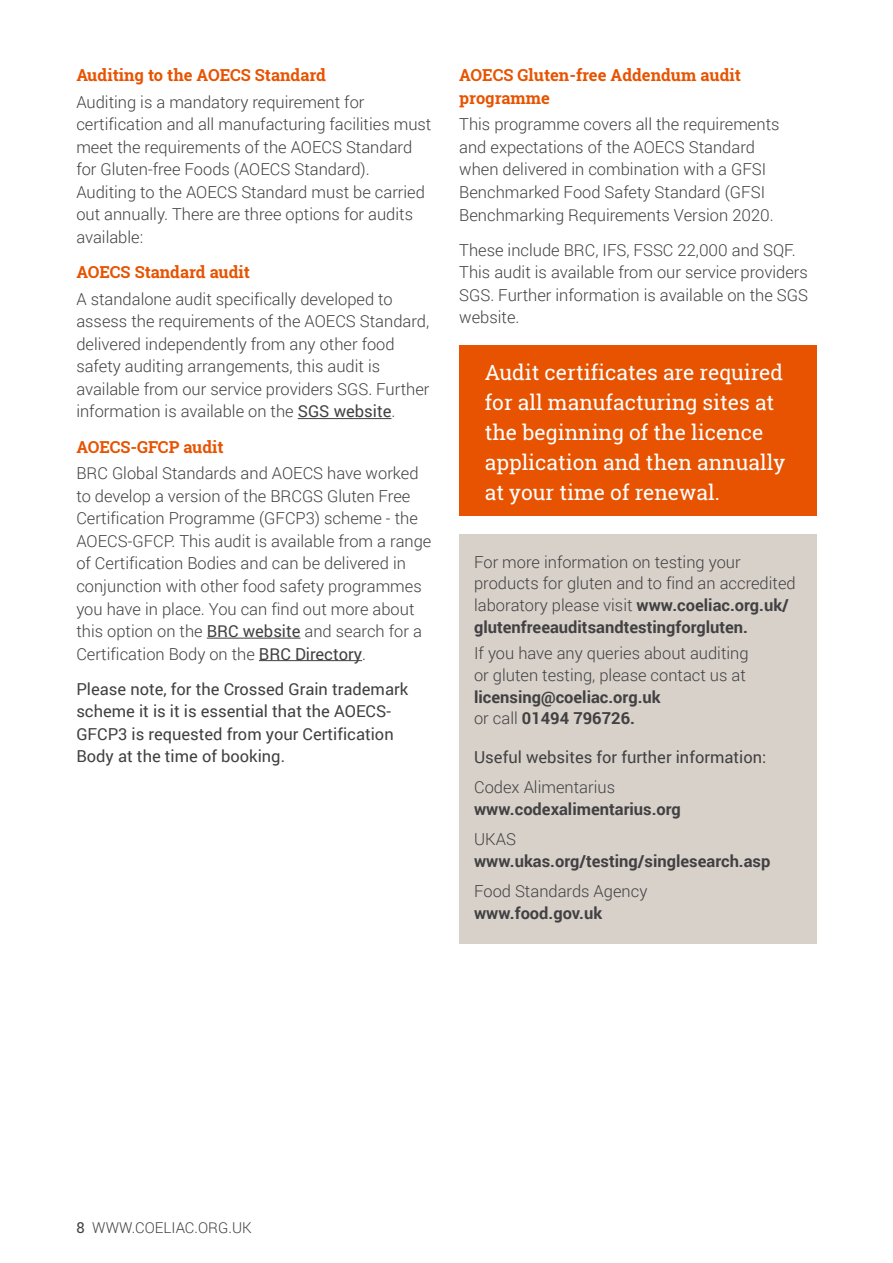
<style>
.page{position:relative;width:893px;height:1263px;background:#fff}
.page>*{position:absolute;margin:0;border:0;box-sizing:border-box;transform-origin:0 0}
.t1{font:21px/30px "Roboto Slab";color:#fff}
.t2{font:300 16.5px/22.5px "Roboto";color:#414042}
.t3{font:16.5px/22.5px "Roboto";color:#414042}
.t4{font:700 16.5px/21.8px "Roboto";color:#414042}
.t5{font:700 16.5px/22.5px "Roboto Slab";color:#e75300}
.t6{font:300 15px "Roboto";color:#414042}
.s1{font-weight:400}
.s2{font-weight:700}
.s3{font-weight:300}
.s4{font-family:"Roboto Slab";font-weight:400}
</style>
<div class="page">
<div style="left:459px;top:345px;width:357px;height:171px;background:#e75300"></div>
<div style="left:459px;top:535px;width:357px;height:409px;background:#d8d1ca"></div>
<hr style="left:298px;top:418px;width:93px;height:1px;background:#414042">
<hr style="left:207px;top:638px;width:94px;height:1px;background:#414042">
<hr style="left:259px;top:660px;width:103px;height:1px;background:#414042">
<p class="t5" style="left:76px;top:64px;width:251px">Auditing to the AOECS Standard</p>
<p class="t2" style="left:76px;top:90px;width:357px">Auditing is a mandatory requirement for certification and all manufacturing facilities must meet the requirements of the AOECS Standard for Gluten-free Foods (AOECS Standard).<br>Auditing to the AOECS Standard must be carried out annually. There are three options for audits available:</p>
<p class="t5" style="left:76px;top:261px;width:175px">AOECS Standard audit</p>
<p class="t2" style="left:76px;top:287px;width:355px">A standalone audit specifically developed to assess the requirements of the AOECS Standard, delivered independently from any other food safety auditing arrangements, this audit is available from our service providers SGS. Further information is available on the <span class="s1">SGS website</span>.</p>
<p class="t5" style="left:76px;top:435px;width:149px">AOECS-GFCP audit</p>
<p class="t2" style="left:76px;top:462px;width:357px">BRC Global Standards and AOECS have worked to develop a version of the BRCGS Gluten Free Certification Programme (GFCP3) scheme - the AOECS-GFCP. This audit is available from a range of Certification Bodies and can be delivered in conjunction with other food safety programmes you have in place. You can find out more about this option on the <span class="s1">BRC website</span> and search for a Certification Body on the <span class="s1">BRC Directory</span>.</p>
<p class="t3" style="left:76px;top:677px;width:333px">Please note, for the Crossed Grain trademark scheme it is it is essential that the AOECS-GFCP3 is requested from your Certification Body at the time of booking.</p>
<p class="t5" style="left:459px;top:64px;width:283px">AOECS Gluten-free Addendum audit programme</p>
<p class="t2" style="left:459px;top:113px;width:322px">This programme covers all the requirements and expectations of the AOECS Standard when delivered in combination with a GFSI Benchmarked Food Safety Standard (GFSI Benchmarking Requirements Version 2020.</p>
<p class="t2" style="left:459px;top:238px;width:350px">These include BRC, IFS, FSSC 22,000 and SQF.<br>This audit is available from our service providers SGS. Further information is available on the SGS website.</p>
<p class="t1" style="left:485px;top:357px;width:302px">Audit certificates are required for all manufacturing sites at the beginning of the licence application and then annually at your time of renewal.</p>
<p class="t2" style="left:474px;top:550px;width:323px;line-height:21.8px">For more information on testing your products for gluten and to find an accredited laboratory please visit <span class="s2">www.coeliac.org.uk/ glutenfreeauditsandtestingforgluten.</span></p>
<p class="t2" style="left:474px;top:642px;width:276px;line-height:21.8px">If you have any queries about auditing or gluten testing, please contact us at</p>
<p class="t4" style="left:474px;top:685px;width:188px">licensing@coeliac.org.uk <span class="s3">or call</span> 01494 796726.</p>
<p class="t3" style="left:474px;top:745px;width:294px">Useful websites for further information:</p>
<p class="t2" style="left:474px;top:776px;width:142px">Codex Alimentarius</p>
<p class="t4" style="left:474px;top:798px;width:208px">www.codexalimentarius.org</p>
<p class="t2" style="left:474px;top:828px;width:43px">UKAS</p>
<p class="t4" style="left:474px;top:850px;width:298px">www.ukas.org/testing/singlesearch.asp</p>
<p class="t2" style="left:474px;top:880px;width:175px">Food Standards Agency</p>
<p class="t4" style="left:474px;top:902px;width:130px">www.food.gov.uk</p>
<p class="t6" style="left:77px;top:1217px;width:177px"><span class="s4">8</span> WWW.COELIAC.ORG.UK</p>
</div>
